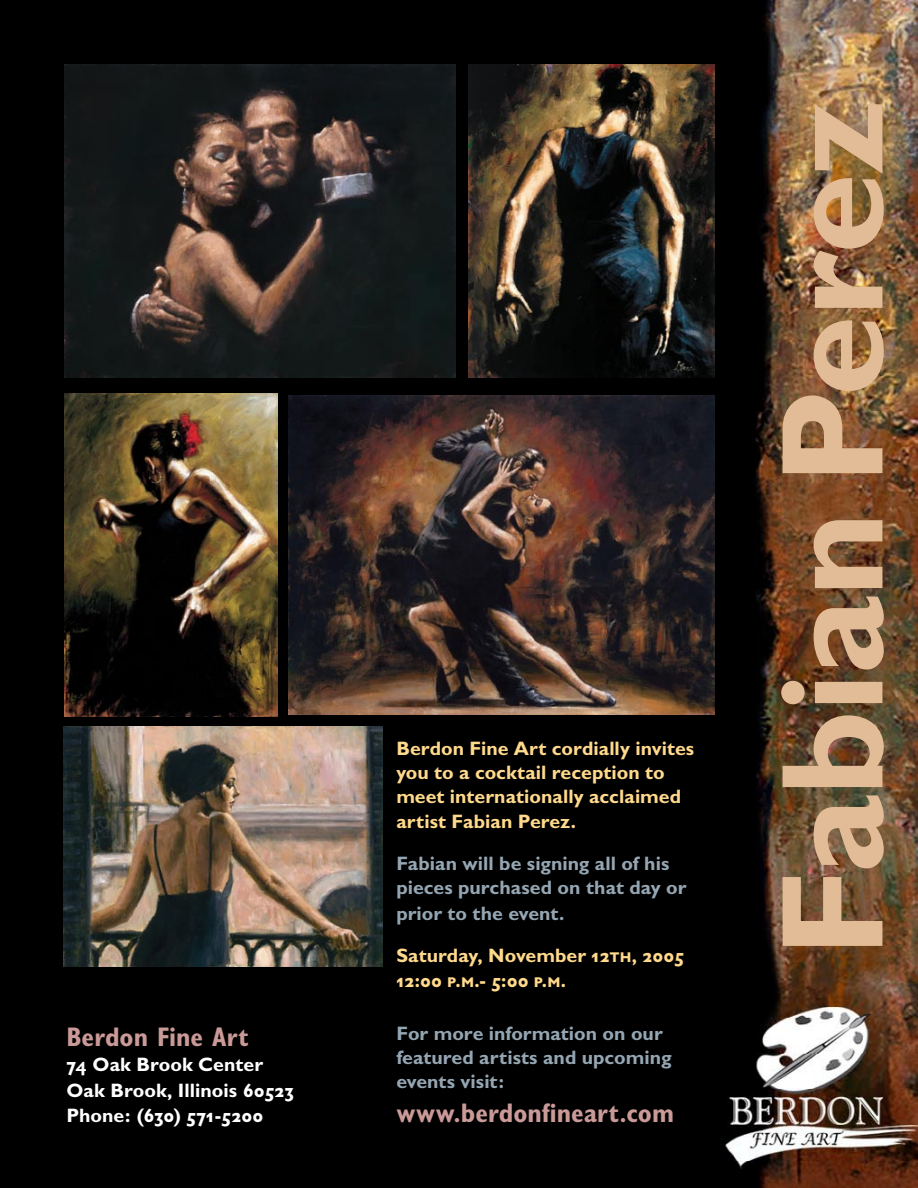
<style>
.page{position:relative;width:918px;height:1188px;background:#000}
.page>*{position:absolute;margin:0;border:0;box-sizing:border-box;transform-origin:0 0}
.t1{font:700 146.55px "Gill Sans";letter-spacing:-.015em;color:#e2bc96}
.t2{font:700 condensed 27px "Gill Sans";color:#ca9a98}
.t3{font:700 19.5px/24.8px "Gill Sans";color:#95a6b3}
.t4{font:700 19.5px/24.5px "Gill Sans";color:#ffd98c}
.t5{font:700 19.5px/25.5px "Gill Sans";color:#fff}
.t6{font:19.5px "Gill Sans Bold SC";letter-spacing:.03em;color:#fff}
.t7{font:19.5px "Gill Sans Bold SC";color:#ffd98c}
.s1{font-family:"Gill Sans Bold SC";font-weight:400}
.s2{font-family:"Gill Sans";font-weight:700}
</style>
<div class="page">
<img style="left:699px;top:0;width:219px;height:1188px">
<img style="left:65px;top:65px;width:390px;height:312px">
<img style="left:469px;top:65px;width:245px;height:313px">
<img style="left:65px;top:393px;width:213px;height:323px">
<img style="left:289px;top:395px;width:425px;height:320px">
<img style="left:63px;top:727px;width:320px;height:239px">
<h2 class="t2" style="left:67px;top:1020px;width:184px">Berdon Fine Art</h2>
<p class="t5" style="left:67px;top:1052px;width:219px"><span class="s1">74</span> Oak Brook Center<br>Oak Brook, Illinois <span class="s1">60523</span></p>
<p class="t6" style="left:67px;top:1104px;width:198px"><span class="s2">Phone:</span> (630) 571-5200</p>
<p class="t4" style="left:396px;top:736px;width:299px">Berdon Fine Art cordially invites you to a cocktail reception to meet internationally acclaimed artist Fabian Perez.</p>
<p class="t3" style="left:396px;top:851px;width:292px">Fabian will be signing all of his pieces purchased on that day or prior to the event.</p>
<p class="t4" style="left:396px;top:943px;width:289px">Saturday, November <span class="s1">12th, 2005</span></p>
<p class="t7" style="left:396px;top:969px;width:171px">12:00 p.m.- 5:00 p.m.</p>
<p class="t3" style="left:396px;top:1021px;width:277px;line-height:24px">For more information on our featured artists and upcoming events visit:</p>
<h2 class="t2" style="left:396px;top:1097px;width:279px">www.berdonfineart.com</h2>
<h1 class="t1" style="left:746px;top:957px;width:858px;rotate:-90deg">Fabian Perez</h1>
</div>
